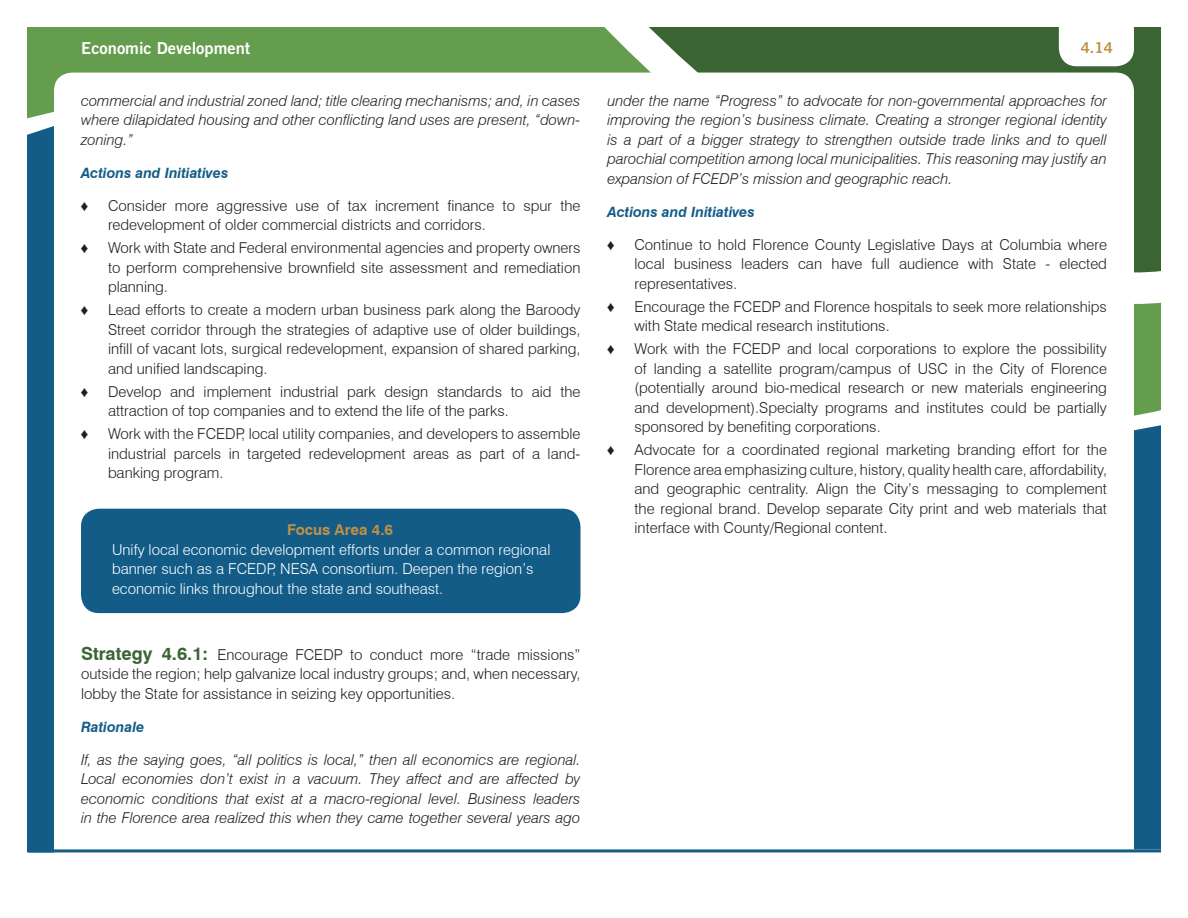
<style>
.page{position:relative;width:1188px;height:918px;background:#fff}
.page>*{position:absolute;margin:0;border:0;box-sizing:border-box;transform-origin:0 0}
.t1{font:16.5px "Trade Gothic LT Std Bd 2";color:#fff}
._1_Bullets{font:300 15px/19.5px "Swiss 721 BT";color:#231f20;text-align:justify}
.Rationale_Italic{font:italic 300 15px/19.5px "Swiss 721 BT";color:#231f20;text-align:justify}
.Main_Body_Text{font:300 15px/19.5px "Swiss 721 BT";color:#231f20;text-align:justify}
.Main_Body_Text-2{font:300 15px/19.5px "Swiss 721 BT";color:#fff}
.t2{font:15px "Swiss 721 BT";color:#fff}
.Main_Body_Text-3{font:700 15px "Swiss 721 BT";color:#c09043}
._1_Bullets-2{font:15px "Arial Narrow";color:#231f20}
.t3{font:15px "Trade Gothic LT Std Bd 2";color:#c09043}
._4_Blue_Italic_Heade{font:italic 700 14.25px "Swiss 721 BT";color:#145d88}
.s1{font-weight:700;font-size:18px;color:#3a6533}
</style>
<div class="page">
<svg style="left:273px;top:27px;width:888px;height:309px;background:#56814c"></svg>
<div style="left:27px;top:126px;width:27px;height:726px;background:#135c88"></div>
<div style="left:1134px;top:425px;width:27px;height:424px;background:#135c88"></div>
<hr style="left:29px;top:849px;width:1134px;height:3px;background:#135c88">
<div style="left:1059px;top:1px;width:75px;height:65px;background:#fff;border-radius:18px"></div>
<div style="left:54px;top:73px;width:1080px;height:765px;background:#fff;border-radius:18px"></div>
<div style="left:64px;top:33px;width:392px;height:33px;background:#659d4f"></div>
<div style="left:81px;top:509px;width:499px;height:104px;background:#135c88;border-radius:18px"></div>
<p class="t1" style="left:81px;top:38px;width:171px">Economic Development</p>
<p class="t3" style="left:1081px;top:38px;width:34px">4.14</p>
<p class="Rationale_Italic" style="left:81px;top:91px;width:501px">commercial and industrial zoned land; title clearing mechanisms; and, in cases where dilapidated housing and other conflicting land uses are present, “down&shy;zoning.”</p>
<p class="_4_Blue_Italic_Heade" style="left:81px;top:164px;width:149px">Actions and Initiatives</p>
<p class="_1_Bullets-2" style="left:81px;top:195px;width:9px">♦</p>
<p class="_1_Bullets" style="left:108px;top:196px;width:474px">Consider more aggressive use of tax increment finance to spur the redevelopment of older commercial districts and corridors.</p>
<p class="_1_Bullets-2" style="left:81px;top:237px;width:9px">♦</p>
<p class="_1_Bullets" style="left:108px;top:238px;width:474px">Work with State and Federal environmental agencies and property owners to perform comprehensive brownfield site assessment and remediation planning.</p>
<p class="_1_Bullets-2" style="left:81px;top:299px;width:9px">♦</p>
<p class="_1_Bullets" style="left:108px;top:300px;width:474px">Lead efforts to create a modern urban business park along the Baroody Street corridor through the strategies of adaptive use of older buildings, infill of vacant lots, surgical redevelopment, expansion of shared parking, and unified landscaping.</p>
<p class="_1_Bullets-2" style="left:81px;top:381px;width:9px">♦</p>
<p class="_1_Bullets" style="left:108px;top:382px;width:474px">Develop and implement industrial park design standards to aid the attraction of top companies and to extend the life of the parks.</p>
<p class="_1_Bullets-2" style="left:81px;top:423px;width:9px">♦</p>
<p class="_1_Bullets" style="left:108px;top:424px;width:474px">Work with the FCEDP, local utility companies, and developers to assemble industrial parcels in targeted redevelopment areas as part of a land&shy;banking program.</p>
<p class="Rationale_Italic" style="left:608px;top:91px;width:501px">under the name “Progress” to advocate for non-governmental approaches for improving the region’s business climate. Creating a stronger regional identity is a part of a bigger strategy to strengthen outside trade links and to quell parochial competition among local municipalities. This reasoning may justify an expansion of FCEDP’s mission and geographic reach.</p>
<p class="_4_Blue_Italic_Heade" style="left:608px;top:203px;width:149px">Actions and Initiatives</p>
<p class="_1_Bullets-2" style="left:608px;top:234px;width:9px">♦</p>
<p class="_1_Bullets" style="left:634px;top:235px;width:474px">Continue to hold Florence County Legislative Days at Columbia where local business leaders can have full audience with State - elected representatives.</p>
<p class="_1_Bullets-2" style="left:608px;top:296px;width:9px">♦</p>
<p class="_1_Bullets" style="left:634px;top:297px;width:474px">Encourage the FCEDP and Florence hospitals to seek more relationships with State medical research institutions.</p>
<p class="_1_Bullets-2" style="left:608px;top:338px;width:9px">♦</p>
<p class="_1_Bullets" style="left:634px;top:339px;width:474px">Work with the FCEDP and local corporations to explore the possibility of landing a satellite program/campus of USC in the City of Florence (potentially around bio-medical research or new materials engineering and development).Specialty programs and institutes could be partially sponsored by benefiting corporations.</p>
<p class="_1_Bullets-2" style="left:608px;top:439px;width:9px">♦</p>
<p class="_1_Bullets" style="left:634px;top:440px;width:474px">Advocate for a coordinated regional marketing branding effort for the Florence area emphasizing culture, history, quality health care, affordability, and geographic centrality. Align the City’s messaging to complement the regional brand. Develop separate City print and web materials that</p>
<p class="Main_Body_Text-3" style="left:287px;top:521px;width:107px">Focus Area 4.6</p>
<p class="_1_Bullets" style="left:634px;top:518px;width:254px">interface with County/Regional content.</p>
<p class="Main_Body_Text-2" style="left:112px;top:539px;width:440px">Unify local economic development efforts under a common regional banner such as a FCEDP, NESA consortium. Deepen the region’s economic links throughout the state and southeast.</p>
<p class="t2" style="left:112px;top:558px;width:46px">NAICS</p>
<p class="t2" style="left:197px;top:558px;width:45px">Sector</p>
<p class="t2" style="left:426px;top:558px;width:148px">No. of Establishments</p>
<p class="Main_Body_Text" style="left:81px;top:645px;width:501px"><span class="s1">Strategy 4.6.1:</span> Encourage FCEDP to conduct more “trade missions” outside the region; help galvanize local industry groups; and, when necessary, lobby the State for assistance in seizing key opportunities.</p>
<p class="_4_Blue_Italic_Heade" style="left:81px;top:718px;width:65px">Rationale</p>
<p class="Rationale_Italic" style="left:81px;top:750px;width:501px">If, as the saying goes, “all politics is local,” then all economics are regional.<br>Local economies don’t exist in a vacuum. They affect and are affected by economic conditions that exist at a macro-regional level. Business leaders in the Florence area realized this when they came together several years ago</p>
</div>
